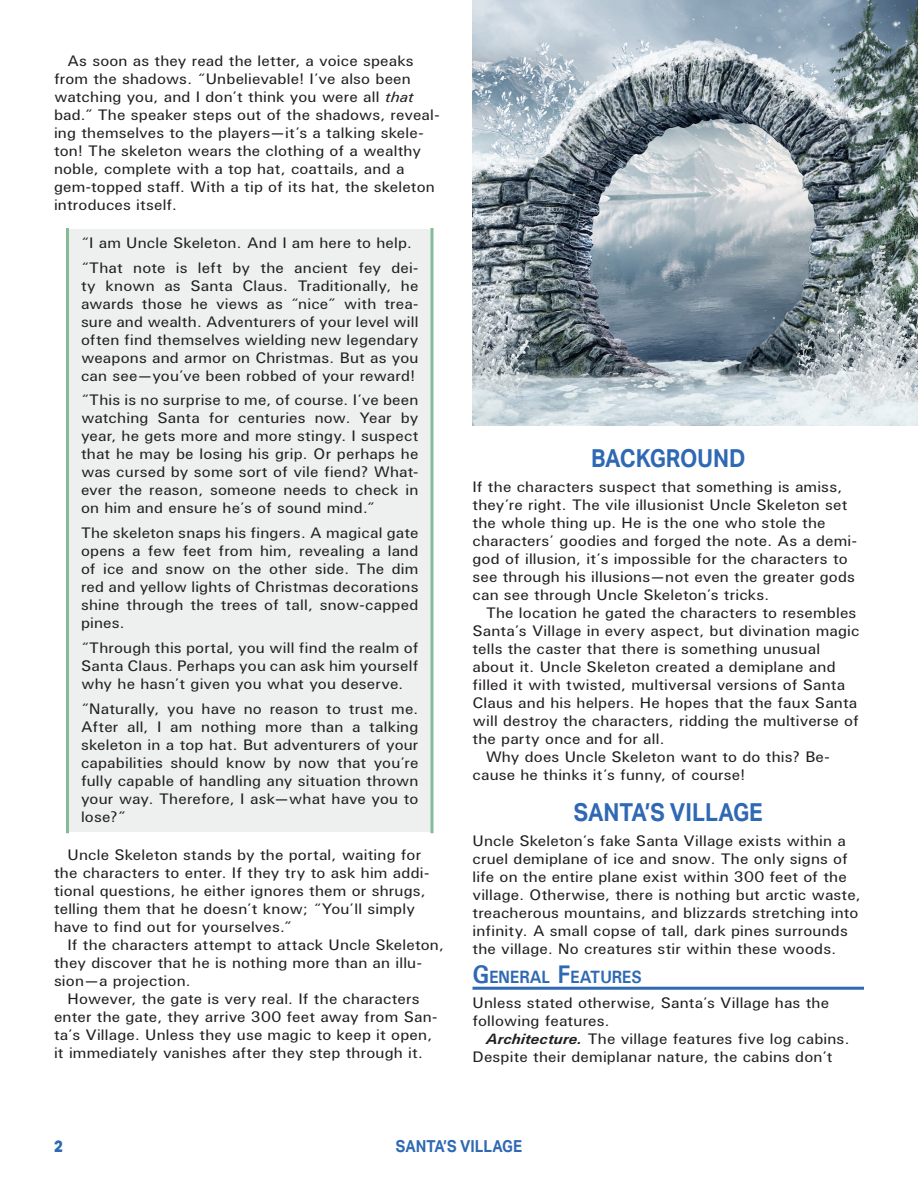
<style>
.page{position:relative;width:918px;height:1188px;background:#fff}
.page>*{position:absolute;margin:0;border:0;box-sizing:border-box;transform-origin:0 0}
.p_H2{font:700 24.75px "Aktiv Grotesk";color:#2f69b3;scale:.9 1}
.p_H3{font:700 17.85px "U001";color:#2f69b3;scale:.9 1}
.t1{font:700 16.5px "Aktiv Grotesk";color:#2f69b3;scale:.9 1}
.t2{font:800 16.5px "Aktiv Grotesk";color:#2f69b3;scale:.9 1}
.p_body{font:15px/18px "U001";letter-spacing:.01em;color:#231f20;scale:1.05 1}
.p_Boxed_Text{font:15px/18px "U001";letter-spacing:.01em;color:#231f20;text-align:justify;scale:1.05 1}
.p_body_no_indent{font:15px/18px "U001";letter-spacing:.01em;color:#231f20;scale:1.05 1}
.s1{font-style:italic}
.s2{font-size:25.5px}
.s3{font-weight:700;font-style:italic}
</style>
<div class="page">
<hr style="left:472px;top:987px;width:392px;height:3px;background:#2f69b3">
<div style="left:68px;top:230px;width:364px;height:602px;background:#eef0f0"></div>
<hr style="left:66px;top:230px;width:3px;height:602px;background:#85bc98">
<svg style="left:430px;top:230px;width:4px;height:602px;background:#a1caaf"></svg>
<img style="left:472px;top:0;width:446px;height:426px">
<p class="p_body" style="left:54px;top:51px;width:369px;text-indent:14px">As soon as they read the letter, a voice speaks from the shadows. “Unbelievable! I’ve also been watching you, and I don’t think you were all <span class="s1">that </span>bad.” The speaker steps out of the shadows, reveal&shy;ing themselves to the players—it’s a talking skele&shy;ton! The skeleton wears the clothing of a wealthy noble, complete with a top hat, coattails, and a gem-topped staff. With a tip of its hat, the skeleton introduces itself.</p>
<p class="p_Boxed_Text" style="left:81px;top:233px;width:317px">“I am Uncle Skeleton. And I am here to help.</p>
<p class="p_Boxed_Text" style="left:81px;top:258px;width:323px">“That note is left by the ancient fey dei&shy;ty known as Santa Claus. Traditionally, he awards those he views as “nice” with trea&shy;sure and wealth. Adventurers of your level will often find themselves wielding new legendary weapons and armor on Christmas. But as you can see—you’ve been robbed of your reward!</p>
<p class="p_Boxed_Text" style="left:81px;top:391px;width:323px">“This is no surprise to me, of course. I’ve been watching Santa for centuries now. Year by year, he gets more and more stingy. I suspect that he may be losing his grip. Or perhaps he was cursed by some sort of vile fiend? What&shy;ever the reason, someone needs to check in on him and ensure he’s of sound mind.”</p>
<p class="p_Boxed_Text" style="left:81px;top:524px;width:323px">The skeleton snaps his fingers. A magical gate opens a few feet from him, revealing a land of ice and snow on the other side. The dim red and yellow lights of Christmas decorations shine through the trees of tall, snow-capped pines.</p>
<p class="p_Boxed_Text" style="left:81px;top:638px;width:323px">“Through this portal, you will find the realm of Santa Claus. Perhaps you can ask him yourself why he hasn’t given you what you deserve.</p>
<p class="p_Boxed_Text" style="left:81px;top:699px;width:323px">“Naturally, you have no reason to trust me.<br>After all, I am nothing more than a talking skeleton in a top hat. But adventurers of your capabilities should know by now that you’re fully capable of handling any situation thrown your way. Therefore, I ask—what have you to lose?”</p>
<p class="p_body" style="left:54px;top:845px;width:359px;text-indent:14px">Uncle Skeleton stands by the portal, waiting for the characters to enter. If they try to ask him addi&shy;tional questions, he either ignores them or shrugs, telling them that he doesn’t know; “You’ll simply have to find out for yourselves.”</p>
<p class="p_body" style="left:54px;top:935px;width:373px;text-indent:14px">If the characters attempt to attack Uncle Skeleton, they discover that he is nothing more than an illu&shy;sion—a projection.</p>
<p class="p_body" style="left:54px;top:989px;width:367px;text-indent:14px">However, the gate is very real. If the characters enter the gate, they arrive 300 feet away from San&shy;ta’s Village. Unless they use magic to keep it open, it immediately vanishes after they step through it.</p>
<p class="p_H2" style="left:591px;top:444px;width:173px">BACKGROUND</p>
<p class="p_body_no_indent" style="left:472px;top:477px;width:368px">If the characters suspect that something is amiss, they’re right. The vile illusionist Uncle Skeleton set the whole thing up. He is the one who stole the characters’ goodies and forged the note. As a demi&shy;god of illusion, it’s impossible for the characters to see through his illusions—not even the greater gods can see through Uncle Skeleton’s tricks.</p>
<p class="p_body" style="left:472px;top:603px;width:370px;text-indent:14px">The location he gated the characters to resembles Santa’s Village in every aspect, but divination magic tells the caster that there is something unusual about it. Uncle Skeleton created a demiplane and filled it with twisted, multiversal versions of Santa Claus and his helpers. He hopes that the faux Santa will destroy the characters, ridding the multiverse of the party once and for all.</p>
<p class="p_body" style="left:472px;top:747px;width:342px;text-indent:14px">Why does Uncle Skeleton want to do this? Be&shy;cause he thinks it’s funny, of course!</p>
<p class="p_H2" style="left:574px;top:798px;width:212px">SANTA’S VILLAGE</p>
<p class="p_body_no_indent" style="left:472px;top:831px;width:371px">Uncle Skeleton’s fake Santa Village exists within a cruel demiplane of ice and snow. The only signs of life on the entire plane exist within 300 feet of the village. Otherwise, there is nothing but arctic waste, treacherous mountains, and blizzards stretching into infinity. A small copse of tall, dark pines surrounds the village. No creatures stir within these woods.</p>
<p class="p_H3" style="left:472px;top:966px;width:188px"><span class="s2">G</span>ENERAL <span class="s2">F</span>EATURES</p>
<p class="p_body_no_indent" style="left:472px;top:994px;width:341px">Unless stated otherwise, Santa’s Village has the following features.</p>
<p class="p_body" style="left:472px;top:1030px;width:361px;text-indent:14px"><span class="s3">Architecture.</span> The village features five log cabins.<br>Despite their demiplanar nature, the cabins don’t</p>
<p class="t2" style="left:54px;top:1137px;width:11px">2</p>
<p class="t1" style="left:396px;top:1137px;width:142px">SANTA’S VILLAGE</p>
</div>
